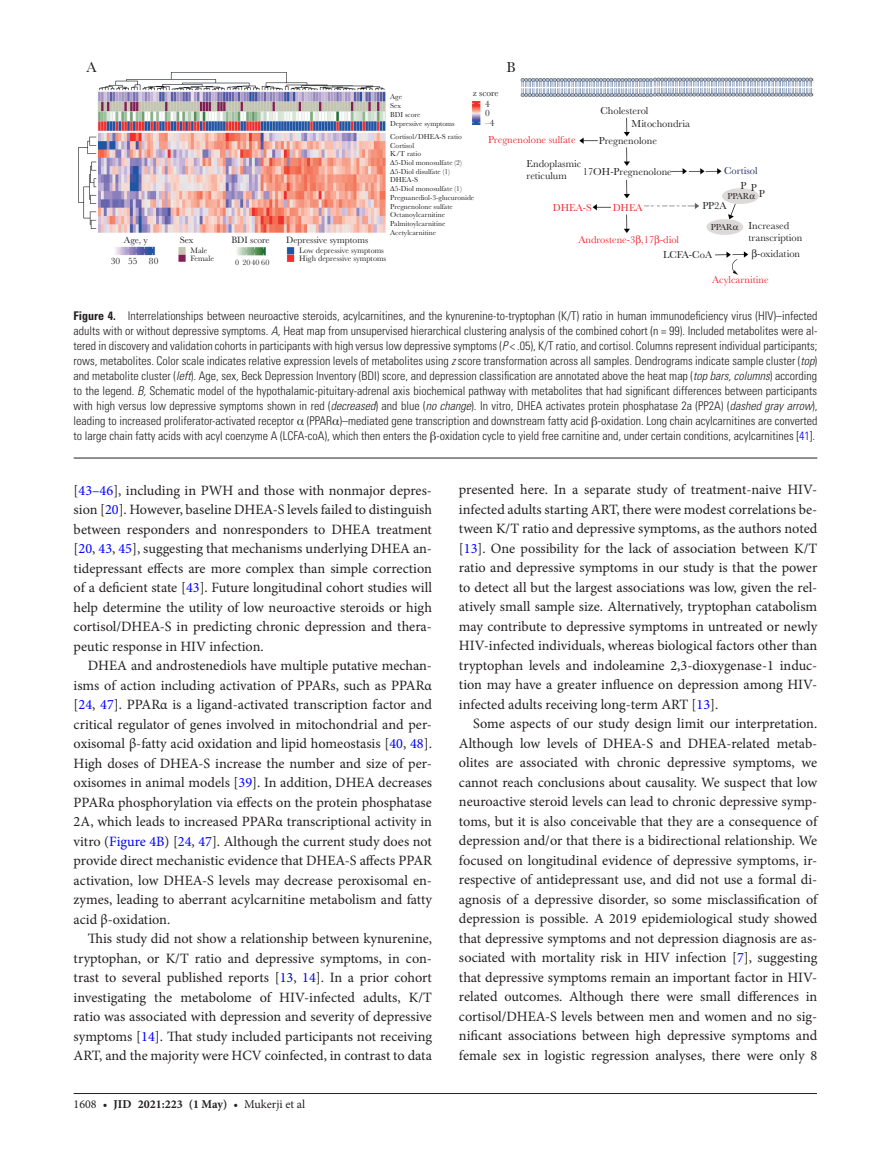
<style>
.page{position:relative;width:891px;height:1174px;background:#fff}
.page>*{position:absolute;margin:0;border:0;box-sizing:border-box;transform-origin:0 0}
.t1{font:15px "Baskerville MT Std";color:#231f20}
.t2{font:14.25px/19.5px "Minion Pro";color:#231f20;text-align:justify}
.t3{font:300 condensed 12px/15px "Univers LT Std";color:#231f20;text-align:justify}
.t4{font:12px "Minion Pro";color:#231f20}
.t5{font:10.5px/12.6px "Baskerville MT Std";color:#231f20}
.t6{font:10.5px "Baskerville MT Std";color:#ee2b30}
.t7{font:10.5px "Baskerville MT Std";color:#222a62}
.t8{font:9.45px/9.3px "Baskerville MT Std";color:#231f20}
.t9{font:9px "Baskerville MT Std";color:#231f20}
.t10{font:8.1px/8.1px "Baskerville MT Std";color:#231f20}
.t11{font:7.5px/8.7px "Baskerville MT Std";color:#231f20}
.s1{font-weight:700}
.s2{font-style:italic}
.s3{font-family:"Gandhari Unicode";font-weight:400;font-stretch:normal}
.s4{color:#00f}
</style>
<div class="page">
<hr style="left:74px;top:1093px;width:743px;height:1px;background:#231f20">
<hr style="left:74px;top:458px;width:743px;height:1px;background:#231f20">
<img style="left:78px;top:72px;width:735px;height:203px">
<svg style="left:636px;top:235px;width:5px;height:10px"></svg>
<svg style="left:655px;top:235px;width:5px;height:10px"></svg>
<svg style="left:750px;top:195px;width:5px;height:5px"></svg>
<svg style="left:752px;top:249px;width:5px;height:11px"></svg>
<svg style="left:733px;top:226px;width:5px;height:4px"></svg>
<svg style="left:390px;top:160px;width:5px;height:14px"></svg>
<svg style="left:390px;top:186px;width:5px;height:5px"></svg>
<p class="t1" style="left:86px;top:58px;width:12px">A</p>
<p class="t1" style="left:507px;top:58px;width:11px">B</p>
<p class="t11" style="left:390px;top:101px;width:12px">Sex</p>
<p class="t8" style="left:473px;top:88px;width:27px">z score</p>
<p class="t11" style="left:390px;top:92px;width:13px">Age</p>
<p class="t8" style="left:485px;top:99px;width:11px">4<br>0 –4</p>
<p class="t5" style="left:600px;top:105px;width:50px">Cholesterol</p>
<p class="t11" style="left:390px;top:110px;width:66px">BDI score<br>Depressive symptoms</p>
<p class="t11" style="left:390px;top:132px;width:73px">Cortisol/DHEA-S ratio<br>Cortisol<br>K/T ratio</p>
<p class="t11" style="left:395px;top:158px;width:69px">5-Diol monosulfate (2)<br>5-Diol disulfate (1)</p>
<p class="t11" style="left:395px;top:184px;width:69px">5-Diol monosulfate (1)</p>
<p class="t5" style="left:599px;top:116px;width:93px;line-height:16.6px;text-indent:33px">Mitochondria<br>Pregnenolone</p>
<p class="t5" style="left:583px;top:165px;width:91px">17OH-Pregnenolone</p>
<p class="t6" style="left:488px;top:134px;width:89px">Pregnenolone sulfate</p>
<p class="t5" style="left:527px;top:157px;width:56px">Endoplasmic reticulum</p>
<p class="t7" style="left:724px;top:165px;width:35px">Cortisol</p>
<p class="t11" style="left:390px;top:176px;width:29px">DHEA-S</p>
<p class="t11" style="left:390px;top:193px;width:86px">Pregnanediol-3-glucuronide<br>Pregnenolone sulfate<br>Octanoylcarnitine<br>Palmitoylcarnitine<br>Acetylcarnitine</p>
<p class="t5" style="left:741px;top:179px;width:7px">P</p>
<p class="t5" style="left:751px;top:181px;width:7px">P</p>
<p class="t9" style="left:727px;top:191px;width:39px">PPAR <sup>P</sup></p>
<p class="t5" style="left:749px;top:219px;width:55px">Increased transcription</p>
<p class="t5" style="left:757px;top:247px;width:44px">-oxidation</p>
<p class="t5" style="left:702px;top:200px;width:26px">PP2A</p>
<p class="t6" style="left:553px;top:201px;width:41px">DHEA-S</p>
<p class="t6" style="left:613px;top:201px;width:32px">DHEA</p>
<p class="t6" style="left:578px;top:234px;width:102px">Androstene-3 ,17 -diol</p>
<p class="t9" style="left:711px;top:222px;width:23px">PPAR</p>
<p class="t5" style="left:663px;top:248px;width:51px">LCFA-CoA</p>
<p class="t8" style="left:124px;top:235px;width:25px">Age, y</p>
<p class="t8" style="left:180px;top:235px;width:15px">Sex</p>
<p class="t8" style="left:231px;top:235px;width:40px">BDI score</p>
<p class="t8" style="left:286px;top:235px;width:84px">Depressive symptoms</p>
<p class="t10" style="left:299px;top:247px;width:89px">Low depressive symptoms<br>High depressive symptoms</p>
<p class="t10" style="left:235px;top:258px;width:36px">0 204060</p>
<p class="t10" style="left:191px;top:247px;width:25px;line-height:7.5px">Male<br>Female</p>
<p class="t8" style="left:111px;top:256px;width:49px">30 55 80</p>
<p class="t6" style="left:712px;top:274px;width:58px">Acylcarnitine</p>
<p class="t3" style="left:74px;top:308px;width:745px"><span class="s1">Figure 4.</span> Interrelationships between neuroactive steroids, acylcarnitines, and the kynurenine-to-tryptophan (K/T) ratio in human immunodeficiency virus (HIV)–infected adults with or without depressive symptoms. <span class="s2">A,</span> Heat map from unsupervised hierarchical clustering analysis of the combined cohort (n = 99). Included metabolites were al&shy;tered in discovery and validation cohorts in participants with high versus low depressive symptoms (<span class="s2">P</span> &lt; .05), K/T ratio, and cortisol. Columns represent individual participants; rows, metabolites. Color scale indicates relative expression levels of metabolites using <span class="s2">z</span> score transformation across all samples. Dendrograms indicate sample cluster (<span class="s2">top</span>) and metabolite cluster (<span class="s2">left</span>). Age, sex, Beck Depression Inventory (BDI) score, and depression classification are annotated above the heat map (<span class="s2">top bars, columns</span>) according to the legend. <span class="s2">B,</span> Schematic model of the hypothalamic-pituitary-adrenal axis biochemical pathway with metabolites that had significant differences between participants with high versus low depressive symptoms shown in red (<span class="s2">decreased</span>) and blue (<span class="s2">no change</span>). In vitro, DHEA activates protein phosphatase 2a (PP2A) (<span class="s2">dashed gray arrow</span>), leading to increased proliferator-activated receptor <span class="s3">α</span> (PPAR<span class="s3">α</span>)–mediated gene transcription and downstream fatty acid <span class="s3">β</span>-oxidation. Long chain acylcarnitines are converted to large chain fatty acids with acyl coenzyme A (LCFA-coA), which then enters the <span class="s3">β</span>-oxidation cycle to yield free carnitine and, under certain conditions, acylcarnitines [<span class="s4">41</span>].</p>
<p class="t2" style="left:74px;top:480px;width:360px">[<span class="s4">43–46</span>], including in PWH and those with nonmajor depres&shy;sion [<span class="s4">20</span>]. However, baseline DHEA-S levels failed to distinguish between responders and nonresponders to DHEA treatment [<span class="s4">20</span>, <span class="s4">43</span>, <span class="s4">45</span>], suggesting that mechanisms underlying DHEA an&shy;tidepressant effects are more complex than simple correction of a deficient state [<span class="s4">43</span>]. Future longitudinal cohort studies will help determine the utility of low neuroactive steroids or high cortisol/DHEA-S in predicting chronic depression and thera&shy;peutic response in HIV infection.</p>
<p class="t2" style="left:74px;top:656px;width:360px;text-indent:14px">DHEA and androstenediols have multiple putative mechan&shy;isms of action including activation of PPARs, such as PPARα [<span class="s4">24</span>, <span class="s4">47</span>]. PPARα is a ligand-activated transcription factor and critical regulator of genes involved in mitochondrial and per&shy;oxisomal β-fatty acid oxidation and lipid homeostasis [<span class="s4">40</span>, <span class="s4">48</span>].<br>High doses of DHEA-S increase the number and size of per&shy;oxisomes in animal models [<span class="s4">39</span>]. In addition, DHEA decreases PPARα phosphorylation via effects on the protein phosphatase 2A, which leads to increased PPARα transcriptional activity in vitro (<span class="s4">Figure 4B</span>) [<span class="s4">24</span>, <span class="s4">47</span>]. Although the current study does not provide direct mechanistic evidence that DHEA-S affects PPAR activation, low DHEA-S levels may decrease peroxisomal en&shy;zymes, leading to aberrant acylcarnitine metabolism and fatty acid β-oxidation.</p>
<p class="t2" style="left:74px;top:929px;width:360px;text-indent:14px">This study did not show a relationship between kynurenine, tryptophan, or K/T ratio and depressive symptoms, in con&shy;trast to several published reports [<span class="s4">13</span>, <span class="s4">14</span>]. In a prior cohort investigating the metabolome of HIV-infected adults, K/T ratio was associated with depression and severity of depressive symptoms [<span class="s4">14</span>]. That study included participants not receiving ART, and the majority were HCV coinfected, in contrast to data</p>
<p class="t4" style="left:74px;top:1096px;width:233px">1608 • <span class="s1">jid 2021:223 (1 May)</span> • Mukerji et al</p>
<p class="t2" style="left:459px;top:480px;width:360px">presented here. In a separate study of treatment-naive HIV&shy;infected adults starting ART, there were modest correlations be&shy;tween K/T ratio and depressive symptoms, as the authors noted [<span class="s4">13</span>]. One possibility for the lack of association between K/T ratio and depressive symptoms in our study is that the power to detect all but the largest associations was low, given the rel&shy;atively small sample size. Alternatively, tryptophan catabolism may contribute to depressive symptoms in untreated or newly HIV-infected individuals, whereas biological factors other than tryptophan levels and indoleamine 2,3-dioxygenase-1 induc&shy;tion may have a greater influence on depression among HIV&shy;infected adults receiving long-term ART [<span class="s4">13</span>].</p>
<p class="t2" style="left:459px;top:714px;width:360px;text-indent:14px">Some aspects of our study design limit our interpretation.<br>Although low levels of DHEA-S and DHEA-related metab&shy;olites are associated with chronic depressive symptoms, we cannot reach conclusions about causality. We suspect that low neuroactive steroid levels can lead to chronic depressive symp&shy;toms, but it is also conceivable that they are a consequence of depression and/or that there is a bidirectional relationship. We focused on longitudinal evidence of depressive symptoms, ir&shy;respective of antidepressant use, and did not use a formal di&shy;agnosis of a depressive disorder, so some misclassification of depression is possible. A 2019 epidemiological study showed that depressive symptoms and not depression diagnosis are as&shy;sociated with mortality risk in HIV infection [<span class="s4">7</span>], suggesting that depressive symptoms remain an important factor in HIV&shy;related outcomes. Although there were small differences in cortisol/DHEA-S levels between men and women and no sig&shy;nificant associations between high depressive symptoms and female sex in logistic regression analyses, there were only 8</p>
</div>
